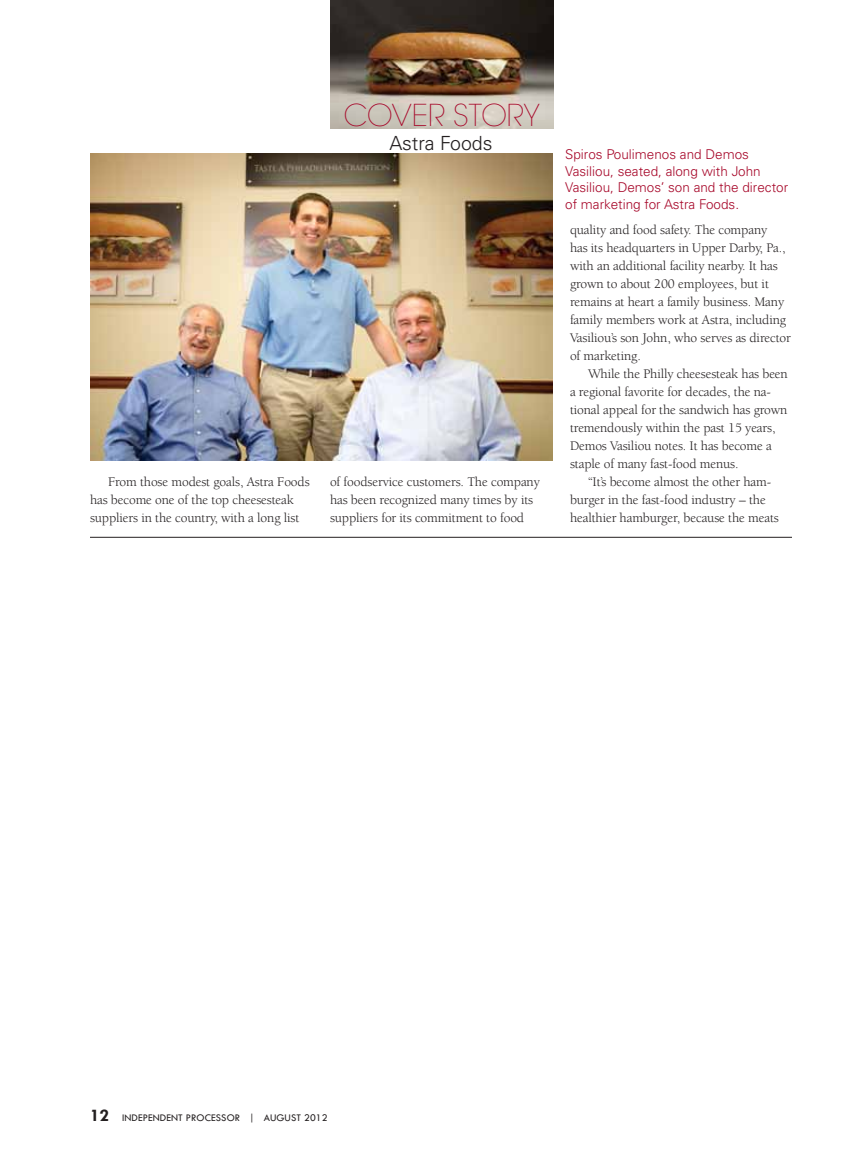
<style>
.page{position:relative;width:864px;height:1161px;background:#fff}
.page>*{position:absolute;margin:0;border:0;box-sizing:border-box;transform-origin:0 0}
.t1{font:200 30px "Avant Garde";color:#a7082a}
.t2{font:300 19.5px "Univers";color:#231f20}
.t3{font:13.5px/18px "Berkeley";letter-spacing:-.01em;color:#231f20}
.t4{font:300 13.5px/16.5px "Univers";color:#a7082a}
.t5{font:10.5px "Tw Cen";letter-spacing:.01em;color:#231f20}
.s1{font-weight:700;font-size:18px}
</style>
<div class="page">
<hr style="left:90px;top:537px;width:702px;height:1px;background:#231f20">
<img style="left:330px;top:0;width:224px;height:129px">
<img style="left:90px;top:153px;width:462px;height:308px">
<h1 class="t1" style="left:344px;top:98px;width:198px">COVER STORY</h1>
<h2 class="t2" style="left:390px;top:131px;width:104px">Astra Foods</h2>
<p class="t3" style="left:90px;top:473px;width:221px;text-indent:18px">From those modest goals, Astra Foods has become one of the top cheesesteak suppliers in the country, with a long list</p>
<p class="t3" style="left:330px;top:473px;width:211px">of foodservice customers. The company has been recognized many times by its suppliers for its commitment to food</p>
<p class="t4" style="left:565px;top:146px;width:225px">Spiros Poulimenos and Demos<br>Vasiliou, seated, along with John<br>Vasiliou, Demos’ son and the director of marketing for Astra Foods.</p>
<p class="t3" style="left:570px;top:221px;width:222px">quality and food safety. The company<br>has its headquarters in Upper Darby, Pa., with an additional facility nearby. It has grown to about 200 employees, but it remains at heart a family business. Many family members work at Astra, including Vasiliou’s son John, who serves as director of marketing.</p>
<p class="t3" style="left:570px;top:365px;width:219px;text-indent:18px">While the Philly cheesesteak has been a regional favorite for decades, the na&shy;tional appeal for the sandwich has grown tremendously within the past 15 years, Demos Vasiliou notes. It has become a staple of many fast-food menus.</p>
<p class="t3" style="left:570px;top:473px;width:210px;text-indent:18px">“It’s become almost the other ham&shy;burger in the fast-food industry – the healthier hamburger, because the meats</p>
<p class="t5" style="left:90px;top:1111px;width:239px"><span class="s1">12</span> INDEPENDENT PROCESSOR | AUGUST 2012</p>
</div>
